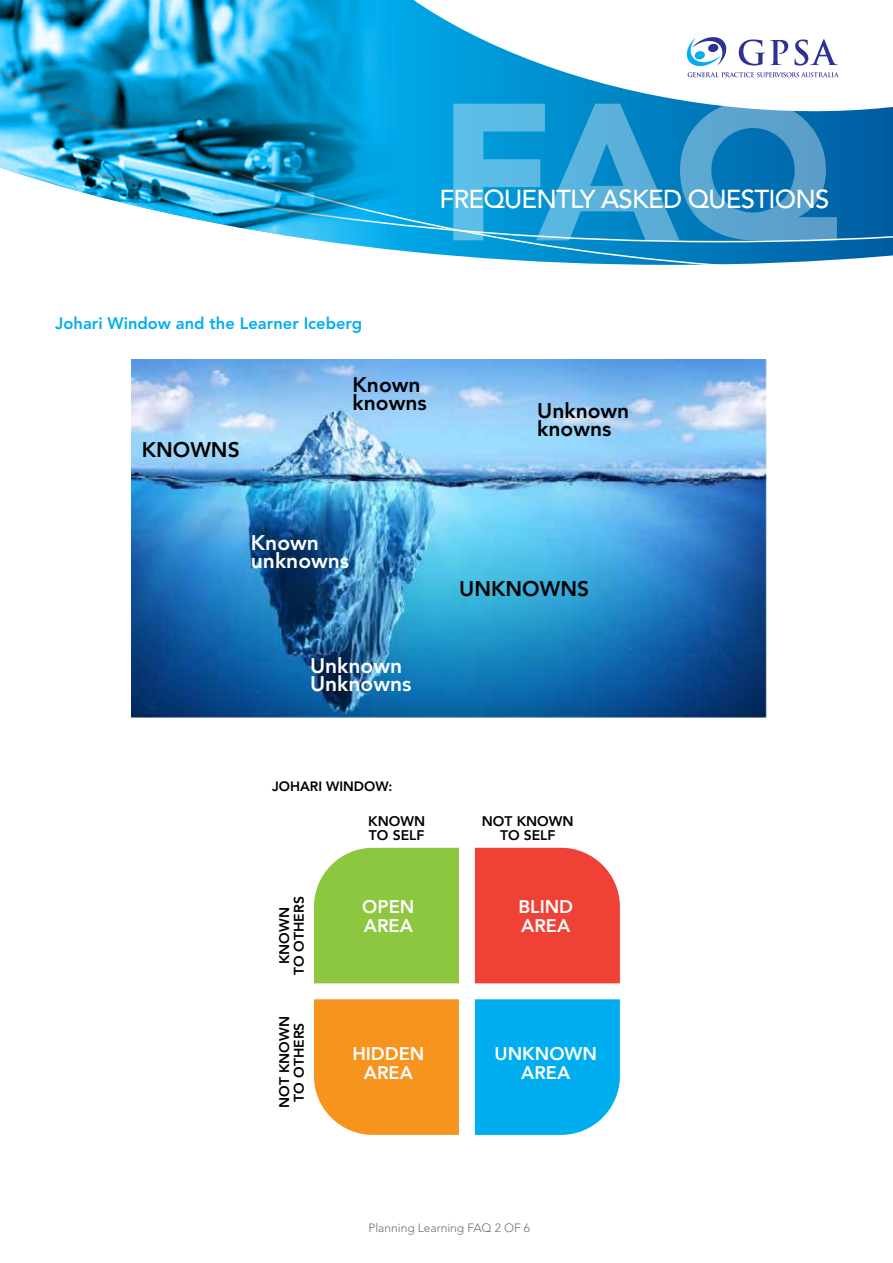
<style>
.page{position:relative;width:893px;height:1263px;background:#fff}
.page>*{position:absolute;margin:0;border:0;box-sizing:border-box;transform-origin:0 0}
.t1{font:900 192.9px "Avenir LT Std";color:#fff}
.t2{font:500 25.8px "Avenir LT Std";letter-spacing:-.03em;color:#fff}
.t3{font:800 21px/18px "Avenir LT Std";color:#000}
.t4{font:800 21px/18px "Avenir LT Std";color:#fff}
.t5{font:800 18.3px/19px "Avenir";color:#fff}
.t6{font:800 16.5px "Avenir LT Std";color:#00aeef}
.t7{font:800 13.95px/14.5px "Avenir";color:#000;text-align:center}
.t8{font:800 13.5px "Avenir LT Std";color:#000}
.t9{font:300 12px "Avenir LT Std";color:#6d6e71}
</style>
<div class="page">
<svg style="left:400px;top:136px;width:493px;height:129px;background:#0c87c5"></svg>
<svg style="left:400px;top:0;width:493px;height:136px"></svg>
<svg style="left:687px;top:37px;width:39px;height:29px"></svg>
<svg style="left:688px;top:72px;width:151px;height:5px"></svg>
<svg style="left:739px;top:39px;width:49px;height:27px"></svg>
<svg style="left:794px;top:39px;width:44px;height:27px"></svg>
<img style="left:0;top:0;width:400px;height:251px">
<img style="left:132px;top:359px;width:635px;height:358px">
<div style="left:314px;top:999px;width:145px;height:136px;background:#f7941e"></div>
<div style="left:475px;top:999px;width:145px;height:136px;background:#00aeef"></div>
<div style="left:314px;top:848px;width:145px;height:135px;background:#8dc63f"></div>
<div style="left:475px;top:848px;width:145px;height:135px;background:#ef4136"></div>
<h1 class="t1" style="left:438px;top:56px;width:401px">FAQ</h1>
<h2 class="t2" style="left:439px;top:184px;width:391px">FREQUENTLY ASKED QUESTIONS</h2>
<p class="t6" style="left:55px;top:314px;width:308px">Johari Window and the Learner Iceberg</p>
<h3 class="t3" style="left:142px;top:440px;width:99px">KNOWNS</h3>
<h3 class="t3" style="left:353px;top:376px;width:76px">Known knowns</h3>
<h3 class="t3" style="left:537px;top:401px;width:94px">Unknown knowns</h3>
<h3 class="t4" style="left:251px;top:533px;width:100px">Known unknowns</h3>
<h3 class="t4" style="left:310px;top:657px;width:103px">Unknown<br>Unknowns</h3>
<h3 class="t3" style="left:459px;top:580px;width:131px">UNKNOWNS</h3>
<p class="t8" style="left:272px;top:778px;width:122px">JOHARI WINDOW:</p>
<p class="t7" style="left:368px;top:814px;width:59px;text-align:left">KNOWN<br>TO SELF</p>
<p class="t7" style="left:482px;top:814px;width:93px">NOT KNOWN<br>TO SELF</p>
<p class="t7" style="left:277px;top:975px;width:80px;rotate:-90deg">KNOWN<br>TO OTHERS</p>
<p class="t7" style="left:277px;top:1108px;width:93px;rotate:-90deg">NOT KNOWN<br>TO OTHERS</p>
<h3 class="t5" style="left:362px;top:897px;width:54px">OPEN<br>AREA</h3>
<h3 class="t5" style="left:518px;top:897px;width:56px">BLIND<br>AREA</h3>
<h3 class="t5" style="left:352px;top:1044px;width:74px;text-align:center">HIDDEN<br>AREA</h3>
<h3 class="t5" style="left:494px;top:1044px;width:104px;text-align:center">UNKNOWN<br>AREA</h3>
<p class="t9" style="left:368px;top:1220px;width:163px">Planning Learning FAQ 2 OF 6</p>
</div>
